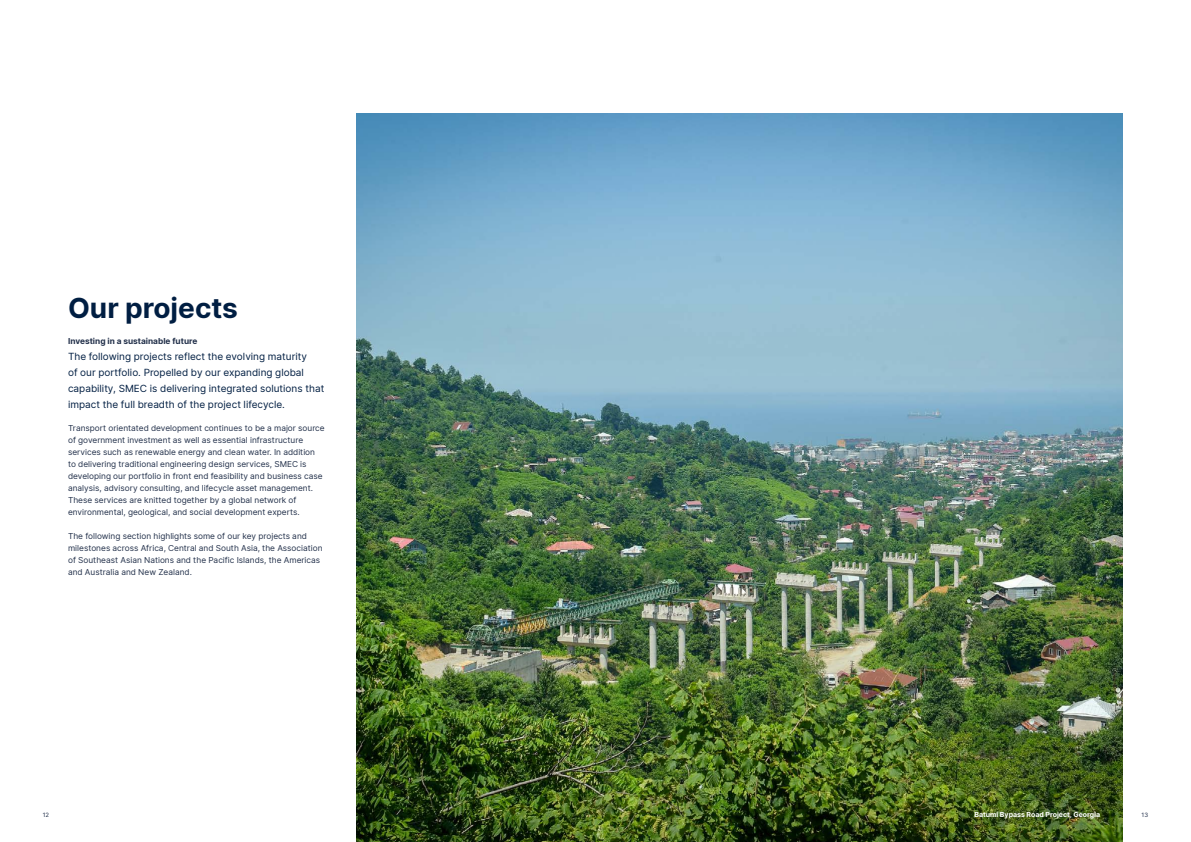
<style>
.page{position:relative;width:1191px;height:842px;background:#fff}
.page>*{position:absolute;margin:0;border:0;box-sizing:border-box;transform-origin:0 0}
.t1{font:700 28px "Inter";color:#001e42}
.t2{font:10px/16px "Inter";color:#001e42}
.t3{font:8.3px/12px "Inter";color:#23314b}
.t4{font:700 8.3px "Inter";color:#23314b}
.t5{font:700 7px "Inter";color:#fff}
.t6{font:6px "Inter";color:#23314b}
</style>
<div class="page">
<img style="left:357px;top:113px;width:766px;height:729px">
<h1 class="t1" style="left:68px;top:287px;width:171px">Our projects</h1>
<p class="t4" style="left:68px;top:335px;width:131px">Investing in a sustainable future</p>
<p class="t2" style="left:68px;top:348px;width:258px">The following projects reflect the evolving maturity<br>of our portfolio. Propelled by our expanding global capability, SMEC is delivering integrated solutions that impact the full breadth of the project lifecycle.</p>
<p class="t3" style="left:68px;top:422px;width:258px">Transport orientated development continues to be a major source of government investment as well as essential infrastructure services such as renewable energy and clean water. In addition to delivering traditional engineering design services, SMEC is developing our portfolio in front end feasibility and business case analysis, advisory consulting, and lifecycle asset management.<br>These services are knitted together by a global network of environmental, geological, and social development experts.</p>
<p class="t3" style="left:68px;top:529px;width:256px">The following section highlights some of our key projects and milestones across Africa, Central and South Asia, the Association of Southeast Asian Nations and the Pacific Islands, the Americas and Australia and New Zealand.</p>
<p class="t5" style="left:974px;top:810px;width:127px">Batumi Bypass Road Project, Georgia</p>
<p class="t6" style="left:43px;top:810px;width:8px">12</p>
<p class="t6" style="left:1141px;top:810px;width:8px">13</p>
</div>
